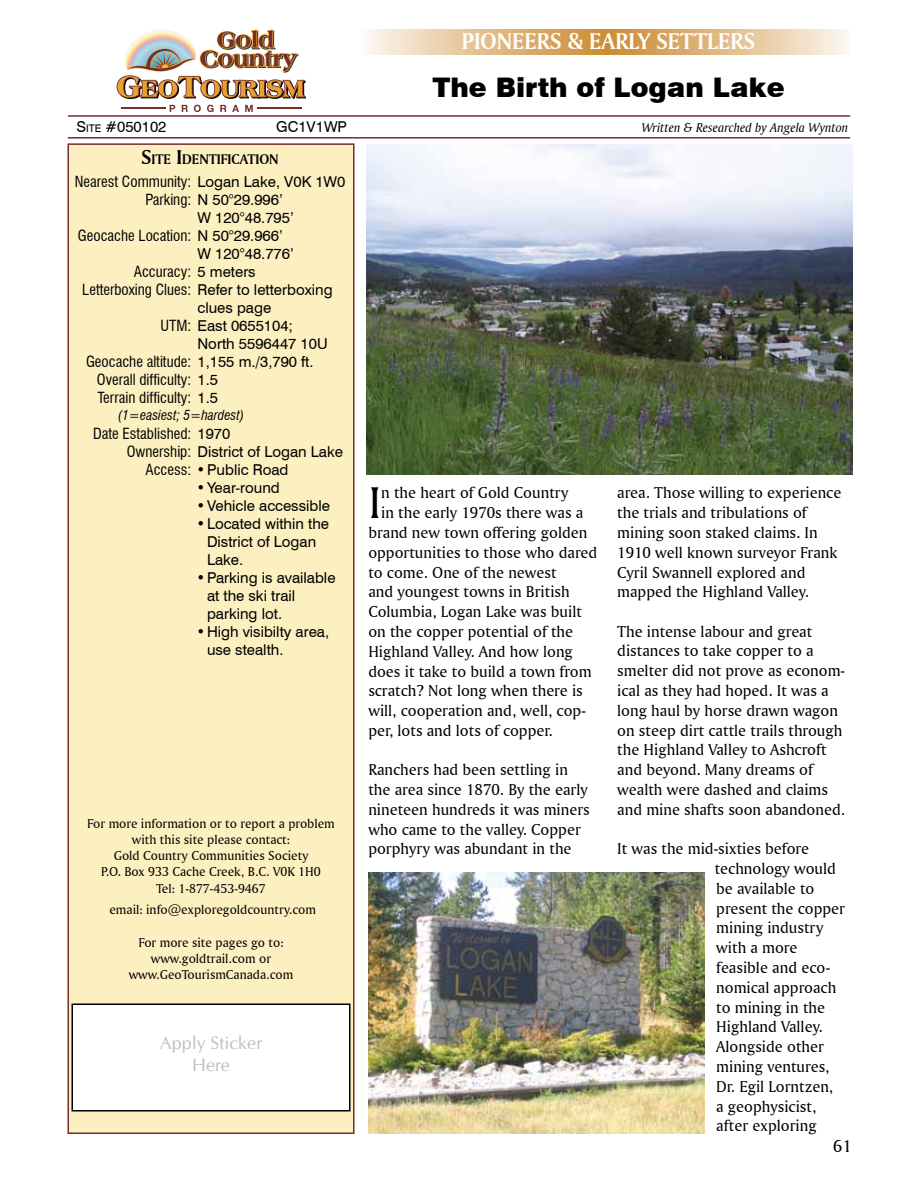
<style>
.page{position:relative;width:918px;height:1188px;background:#fff}
.page>*{position:absolute;margin:0;border:0;box-sizing:border-box;transform-origin:0 0}
.t1{font:46.8px "Amerigo BT Roman A";color:#000}
.t2{font:900 27px "Swiss 721 BT";color:#000}
.t3{font:24px "Amerigo BT Bold A";color:#fff}
.t4{font:18px/21.6px "CG Omega";color:#bcbec0;text-align:center}
.t5{font:18px "Amerigo BT Roman A";color:#000}
.t6{font:16.5px/19.8px "Amerigo BT Roman A";color:#000}
.t7{font:15px/18px "Swiss 721 BT";color:#000}
.t8{font:condensed 15px/18px "Swiss 721 BT";color:#000}
.t9{font:15px "Swiss 721 BT";color:#000}
.t10{font:14.7px "Amerigo BT Bold A";color:#000}
.t11{font:13.5px/16.2px "Amerigo BT Roman A";color:#000;text-align:center}
.t12{font:13.5px "Amerigo BT Italic A";color:#000}
.t13{font:italic condensed 13.5px "Swiss 721 BT";color:#000}
.s1{font-size:10.5px}
.s2{font-size:21px}
.s3{font-stretch:normal}
.s4{font-stretch:condensed}
</style>
<div class="page">
<svg style="left:116px;top:29px;width:190px;height:83px"></svg>
<hr style="left:122px;top:107px;width:44px;height:2px;background:#722f2c">
<hr style="left:258px;top:107px;width:44px;height:2px;background:#722f2c">
<div style="left:68px;top:143px;width:287px;height:991px;background:#fdf0c0;border:2px solid #722f2c"></div>
<div style="left:72px;top:1004px;width:278px;height:107px;background:#fff"></div>
<div style="left:72px;top:1004px;width:279px;height:108px;border:2px solid #000"></div>
<hr style="left:68px;top:115px;width:782px;height:2px;background:#722f2c">
<hr style="left:68px;top:137px;width:782px;height:2px;background:#722f2c">
<svg style="left:365px;top:29px;width:483px;height:26px;background:#e3be8d"></svg>
<img style="left:366px;top:145px;width:486px;height:330px">
<img style="left:368px;top:873px;width:337px;height:261px">
<h3 class="t3" style="left:462px;top:27px;width:295px">PIONEERS &amp; EARLY SETTLERS</h3>
<h2 class="t2" style="left:433px;top:71px;width:354px">The Birth of Logan Lake</h2>
<p class="t9" style="left:76px;top:118px;width:92px">S<span class="s1">ite</span> #050102</p>
<p class="t12" style="left:642px;top:120px;width:208px">Written &amp; Researched by Angela Wynton</p>
<p class="t9" style="left:276px;top:118px;width:72px">GC1V1WP</p>
<p class="t10" style="left:141px;top:150px;width:139px"><span class="s2">S</span>ITE <span class="s2">I</span>DENTIFICATION</p>
<p class="t8" style="left:75px;top:173px;width:272px">Nearest Community: <span class="s3">Logan Lake, V0K 1W0</span></p>
<p class="t7" style="left:145px;top:191px;width:139px"><span class="s4">Parking:</span> N 50°29.996’</p>
<p class="t7" style="left:198px;top:209px;width:98px">W 120°48.795’</p>
<p class="t8" style="left:78px;top:227px;width:206px">Geocache Location: <span class="s3">N 50°29.966’</span></p>
<p class="t7" style="left:198px;top:245px;width:98px">W 120°48.776’</p>
<p class="t8" style="left:134px;top:263px;width:123px">Accuracy: <span class="s3">5 meters</span></p>
<p class="t7" style="left:82px;top:281px;width:252px"><span class="s4">Letterboxing Clues:</span> Refer to letterboxing</p>
<p class="t7" style="left:198px;top:299px;width:75px">clues page</p>
<p class="t7" style="left:160px;top:317px;width:134px"><span class="s4">UTM:</span> East 0655104;</p>
<p class="t7" style="left:198px;top:335px;width:132px">North 5596447 10U</p>
<p class="t8" style="left:86px;top:353px;width:229px">Geocache altitude: <span class="s3">1,155 m./3,790 ft.</span></p>
<p class="t8" style="left:97px;top:371px;width:123px">Overall difficulty: <span class="s3">1.5</span></p>
<p class="t8" style="left:97px;top:389px;width:122px">Terrain difficulty: <span class="s3">1.5</span></p>
<p class="t8" style="left:127px;top:425px;width:218px;text-indent:-34px">Date Established: <span class="s3">1970<br></span>Ownership: <span class="s3">District of Logan Lake</span></p>
<p class="t13" style="left:118px;top:407px;width:128px">(1=easiest; 5=hardest)</p>
<p class="t7" style="left:146px;top:460px;width:144px"><span class="s4">Access:</span> •Public Road</p>
<p class="t7" style="left:196px;top:478px;width:85px">•Year-round</p>
<p class="t7" style="left:196px;top:496px;width:135px">•Vehicle accessible</p>
<p class="t7" style="left:207px;top:514px;width:124px;text-indent:-10px">•Located within the<br>District of Logan<br>Lake.</p>
<p class="t7" style="left:207px;top:568px;width:130px;text-indent:-10px">•Parking is available at the ski trail parking lot.</p>
<p class="t7" style="left:207px;top:622px;width:124px;text-indent:-10px">•High visibilty area, use stealth.</p>
<p class="t11" style="left:87px;top:815px;width:249px">For more information or to report a problem with this site please contact:<br>Gold Country Communities Society<br>P.O. Box 933 Cache Creek, B.C. V0K 1H0<br>Tel: 1-877-453-9467</p>
<p class="t11" style="left:109px;top:901px;width:208px">email: info@exploregoldcountry.com</p>
<p class="t11" style="left:129px;top:934px;width:166px">For more site pages go to: www.goldtrail.com or www.GeoTourismCanada.com</p>
<p class="t4" style="left:160px;top:1032px;width:104px">Apply Sticker<br>Here</p>
<h1 class="t1" style="left:368px;top:474px;width:14px">I</h1>
<p class="t6" style="left:381px;top:483px;width:189px">n the heart of Gold Country</p>
<p class="t6" style="left:381px;top:502px;width:204px">in the early 1970s there was a</p>
<p class="t6" style="left:368px;top:522px;width:221px">brand new town offering golden</p>
<p class="t6" style="left:368px;top:542px;width:230px">opportunities to those who dared</p>
<p class="t6" style="left:368px;top:562px;width:190px">to come. One of the newest</p>
<p class="t6" style="left:368px;top:582px;width:203px">and youngest towns in British</p>
<p class="t6" style="left:368px;top:601px;width:215px">Columbia, Logan Lake was built</p>
<p class="t6" style="left:368px;top:621px;width:206px">on the copper potential of the</p>
<p class="t6" style="left:368px;top:641px;width:206px">Highland Valley. And how long</p>
<p class="t6" style="left:368px;top:661px;width:225px">does it take to build a town from</p>
<p class="t6" style="left:368px;top:681px;width:216px">scratch? Not long when there is</p>
<p class="t6" style="left:368px;top:700px;width:219px">will, cooperation and, well, cop-</p>
<p class="t6" style="left:368px;top:720px;width:186px">per, lots and lots of copper.</p>
<p class="t6" style="left:368px;top:760px;width:223px">Ranchers had been settling in the area since 1870. By the early nineteen hundreds it was miners who came to the valley. Copper porphyry was abundant in the</p>
<p class="t6" style="left:617px;top:483px;width:226px">area. Those willing to experience the trials and tribulations of mining soon staked claims. In<br>1910 well known surveyor Frank<br>Cyril Swannell explored and mapped the Highland Valley.</p>
<p class="t6" style="left:617px;top:621px;width:229px">The intense labour and great distances to take copper to a smelter did not prove as econom&shy;ical as they had hoped. It was a long haul by horse drawn wagon on steep dirt cattle trails through the Highland Valley to Ashcroft and beyond. Many dreams of wealth were dashed and claims and mine shafts soon abandoned.</p>
<p class="t6" style="left:715px;top:838px;width:132px;text-indent:-97px">It was the mid-sixties before technology would be available to present the copper mining industry with a more feasible and eco&shy;nomical approach to mining in the<br>Highland Valley.<br>Alongside other mining ventures,<br>Dr. Egil Lorntzen,<br>a geophysicist, after exploring</p>
<p class="t5" style="left:833px;top:1135px;width:20px">61</p>
</div>
